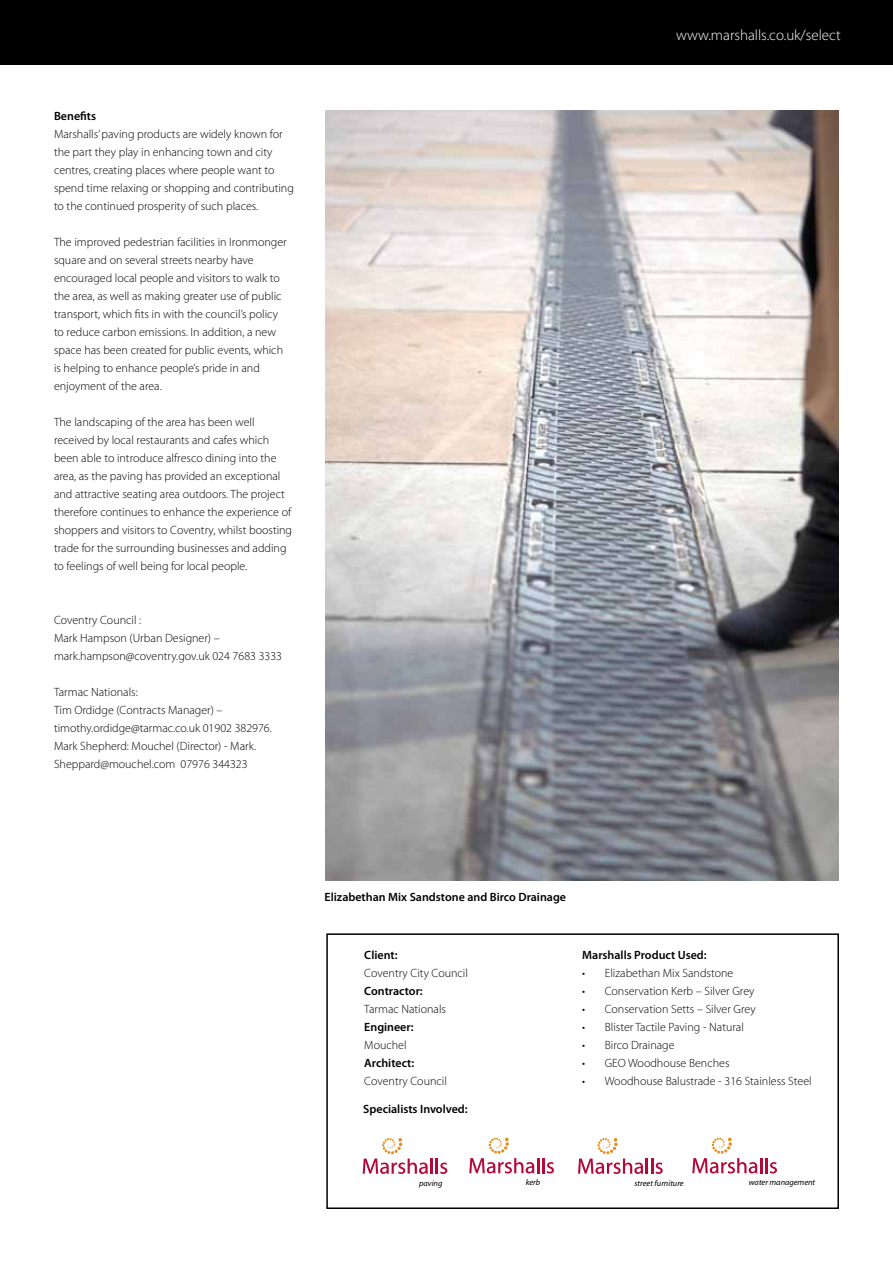
<style>
.page{position:relative;width:893px;height:1263px;background:#fff}
.page>*{position:absolute;margin:0;border:0;box-sizing:border-box;transform-origin:0 0}
.t1{font:300 15px "Myriad Pro";color:#fff}
.t2{font:300 12px/18px "Myriad Pro";color:#000}
.t3{font:600 12px "Myriad Pro";color:#000}
.t4{font:italic 8.4px "Myriad";color:#000}
</style>
<div class="page">
<div style="left:0;top:0;width:893px;height:65px;background:#000"></div>
<div style="left:326px;top:933px;width:513px;height:276px;border:2px solid #000"></div>
<hr style="left:430px;top:1158px;width:3px;height:16px;background:#b30838">
<svg style="left:436px;top:1158px;width:11px;height:16px"></svg>
<svg style="left:363px;top:1138px;width:65px;height:36px"></svg>
<svg style="left:578px;top:1138px;width:85px;height:36px"></svg>
<img style="left:326px;top:111px;width:512px;height:769px">
<svg style="left:692px;top:1137px;width:85px;height:36px"></svg>
<svg style="left:469px;top:1137px;width:85px;height:36px"></svg>
<p class="t3" style="left:54px;top:108px;width:44px">Benefits</p>
<p class="t2" style="left:54px;top:124px;width:241px">Marshalls’ paving products are widely known for the part they play in enhancing town and city centres, creating places where people want to spend time relaxing or shopping and contributing to the continued prosperity of such places.</p>
<p class="t2" style="left:54px;top:232px;width:234px">The improved pedestrian facilities in Ironmonger square and on several streets nearby have encouraged local people and visitors to walk to the area, as well as making greater use of public transport, which fits in with the council’s policy to reduce carbon emissions. In addition, a new space has been created for public events, which is helping to enhance people’s pride in and enjoyment of the area.</p>
<p class="t2" style="left:54px;top:412px;width:240px">The landscaping of the area has been well received by local restaurants and cafes which been able to introduce alfresco dining into the area, as the paving has provided an exceptional and attractive seating area outdoors. The project therefore continues to enhance the experience of shoppers and visitors to Coventry, whilst boosting trade for the surrounding businesses and adding to feelings of well being for local people.</p>
<p class="t2" style="left:54px;top:610px;width:230px">Coventry Council :<br>Mark Hampson (Urban Designer) – mark.hampson@coventry.gov.uk 024 7683 3333</p>
<p class="t2" style="left:54px;top:682px;width:219px">Tarmac Nationals:<br>Tim Ordidge (Contracts Manager) – timothy.ordidge@tarmac.co.uk 01902 382976.<br>Mark Shepherd: Mouchel (Director) - Mark.<br>Sheppard@mouchel.com 07976 344323</p>
<p class="t1" style="left:676px;top:26px;width:166px">www.marshalls.co.uk/select</p>
<p class="t3" style="left:325px;top:890px;width:243px">Elizabethan Mix Sandstone and Birco Drainage</p>
<p class="t3" style="left:364px;top:947px;width:35px">Client:</p>
<p class="t2" style="left:364px;top:963px;width:105px">Coventry City Council</p>
<p class="t3" style="left:364px;top:983px;width:60px">Contractor:</p>
<p class="t2" style="left:364px;top:999px;width:83px">Tarmac Nationals</p>
<p class="t3" style="left:364px;top:1019px;width:51px">Engineer:</p>
<p class="t2" style="left:364px;top:1035px;width:44px">Mouchel</p>
<p class="t3" style="left:364px;top:1055px;width:52px">Architect:</p>
<p class="t2" style="left:364px;top:1071px;width:84px">Coventry Council</p>
<p class="t3" style="left:363px;top:1101px;width:106px">Specialists Involved:</p>
<p class="t3" style="left:582px;top:947px;width:126px">Marshalls Product Used:</p>
<p class="t2" style="left:582px;top:963px;width:153px">• Elizabethan Mix Sandstone</p>
<p class="t2" style="left:582px;top:981px;width:174px">• Conservation Kerb – Silver Grey</p>
<p class="t2" style="left:582px;top:999px;width:175px">• Conservation Setts – Silver Grey</p>
<p class="t2" style="left:582px;top:1017px;width:163px">• Blister Tactile Paving - Natural</p>
<p class="t2" style="left:582px;top:1035px;width:94px">• Birco Drainage</p>
<p class="t2" style="left:582px;top:1053px;width:149px">• GEO Woodhouse Benches</p>
<p class="t2" style="left:582px;top:1071px;width:231px">• Woodhouse Balustrade - 316 Stainless Steel</p>
<p class="t4" style="left:526px;top:1178px;width:16px">kerb</p>
<p class="t4" style="left:749px;top:1178px;width:68px">water management</p>
<p class="t4" style="left:419px;top:1179px;width:25px">paving</p>
<p class="t4" style="left:634px;top:1179px;width:51px">street furniture</p>
</div>
